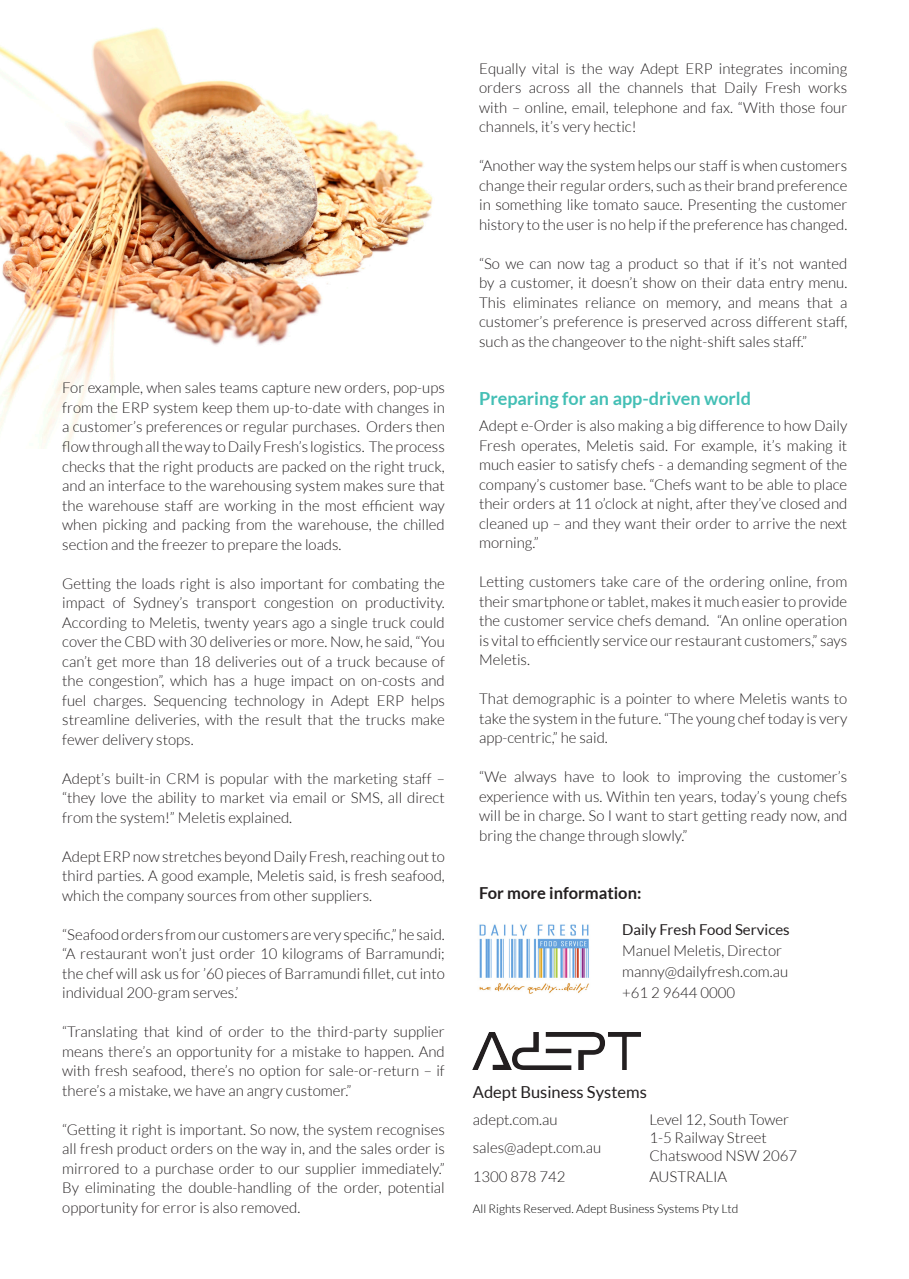
<style>
.page{position:relative;width:909px;height:1279px;background:#fff}
.page>*{position:absolute;margin:0;border:0;box-sizing:border-box;transform-origin:0 0}
.t1{font:700 18px "Lato";color:#43bfb5}
.t2{font:16.5px "Lato";color:#231f20}
.t3{font:700 16.5px "Lato";color:#231f20}
.t4{font:300 15px/19.5px "Lato";color:#231f20;text-align:justify}
.t5{font:15px "Lato";color:#231f20}
.t6{font:300 12px "Lato";color:#000}
</style>
<div class="page">
<img style="left:0;top:27px;width:433px;height:421px">
<img style="left:479px;top:924px;width:110px;height:70px">
<img style="left:473px;top:1032px;width:167px;height:37px">
<p class="t4" style="left:62px;top:378px;width:384px">For example, when sales teams capture new orders, pop-ups from the ERP system keep them up-to-date with changes in a customer’s preferences or regular purchases. Orders then flow through all the way to Daily Fresh’s logistics. The process checks that the right products are packed on the right truck, and an interface to the warehousing system makes sure that the warehouse staff are working in the most efficient way when picking and packing from the warehouse, the chilled section and the freezer to prepare the loads.</p>
<p class="t4" style="left:62px;top:573px;width:384px">Getting the loads right is also important for combating the impact of Sydney’s transport congestion on productivity.<br>According to Meletis, twenty years ago a single truck could cover the CBD with 30 deliveries or more. Now, he said, “You can’t get more than 18 deliveries out of a truck because of the congestion”, which has a huge impact on on-costs and fuel charges. Sequencing technology in Adept ERP helps streamline deliveries, with the result that the trucks make fewer delivery stops.</p>
<p class="t4" style="left:62px;top:768px;width:384px">Adept’s built-in CRM is popular with the marketing staff – “they love the ability to market via email or SMS, all direct from the system!” Meletis explained.</p>
<p class="t4" style="left:62px;top:846px;width:384px">Adept ERP now stretches beyond Daily Fresh, reaching out to third parties. A good example, Meletis said, is fresh seafood, which the company sources from other suppliers.</p>
<p class="t4" style="left:62px;top:924px;width:384px">“Seafood orders from our customers are very specific,” he said. “A restaurant won’t just order 10 kilograms of Barramundi; the chef will ask us for ’60 pieces of Barramundi fillet, cut into individual 200-gram serves.’</p>
<p class="t4" style="left:62px;top:1022px;width:384px">“Translating that kind of order to the third-party supplier means there’s an opportunity for a mistake to happen. And with fresh seafood, there’s no option for sale-or-return – if there’s a mistake, we have an angry customer.”</p>
<p class="t4" style="left:62px;top:1119px;width:384px">“Getting it right is important. So now, the system recognises all fresh product orders on the way in, and the sales order is mirrored to a purchase order to our supplier immediately.” By eliminating the double-handling of the order, potential opportunity for error is also removed.</p>
<p class="t4" style="left:479px;top:59px;width:370px">Equally vital is the way Adept ERP integrates incoming orders across all the channels that Daily Fresh works with – online, email, telephone and fax. “With those four channels, it’s very hectic!</p>
<p class="t4" style="left:479px;top:156px;width:370px">“Another way the system helps our staff is when customers change their regular orders, such as their brand preference in something like tomato sauce. Presenting the customer history to the user is no help if the preference has changed.</p>
<p class="t4" style="left:479px;top:254px;width:370px">“So we can now tag a product so that if it’s not wanted by a customer, it doesn’t show on their data entry menu.<br>This eliminates reliance on memory, and means that a customer’s preference is preserved across different staff, such as the changeover to the night-shift sales staff.”</p>
<p class="t1" style="left:479px;top:388px;width:273px">Preparing for an app-driven world</p>
<p class="t4" style="left:479px;top:416px;width:370px">Adept e-Order is also making a big difference to how Daily Fresh operates, Meletis said. For example, it’s making it much easier to satisfy chefs - a demanding segment of the company’s customer base. “Chefs want to be able to place their orders at 11 o’clock at night, after they’ve closed and cleaned up – and they want their order to arrive the next morning.”</p>
<p class="t4" style="left:479px;top:572px;width:370px">Letting customers take care of the ordering online, from their smartphone or tablet, makes it much easier to provide the customer service chefs demand. “An online operation is vital to efficiently service our restaurant customers,” says Meletis.</p>
<p class="t4" style="left:479px;top:689px;width:370px">That demographic is a pointer to where Meletis wants to take the system in the future. “The young chef today is very app-centric,” he said.</p>
<p class="t4" style="left:479px;top:767px;width:370px">“We always have to look to improving the customer’s experience with us. Within ten years, today’s young chefs will be in charge. So I want to start getting ready now, and bring the change through slowly.”</p>
<p class="t3" style="left:479px;top:883px;width:164px">For more information:</p>
<p class="t5" style="left:622px;top:920px;width:169px">Daily Fresh Food Services</p>
<p class="t4" style="left:622px;top:939px;width:167px;line-height:21px;text-align:left">Manuel Meletis, Director manny@dailyfresh.com.au +61 2 9644 0000</p>
<p class="t2" style="left:473px;top:1082px;width:175px">Adept Business Systems</p>
<p class="t4" style="left:473px;top:1105px;width:130px;line-height:28.5px;text-align:left">adept.com.au sales@adept.com.au<br>1300 878 742</p>
<p class="t4" style="left:649px;top:1110px;width:149px;line-height:18px;text-align:left">Level 12, South Tower<br>1-5 Railway Street<br>Chatswood NSW 2067</p>
<p class="t4" style="left:649px;top:1167px;width:79px">AUSTRALIA</p>
<p class="t6" style="left:473px;top:1201px;width:267px">All Rights Reserved. Adept Business Systems Pty Ltd</p>
</div>
